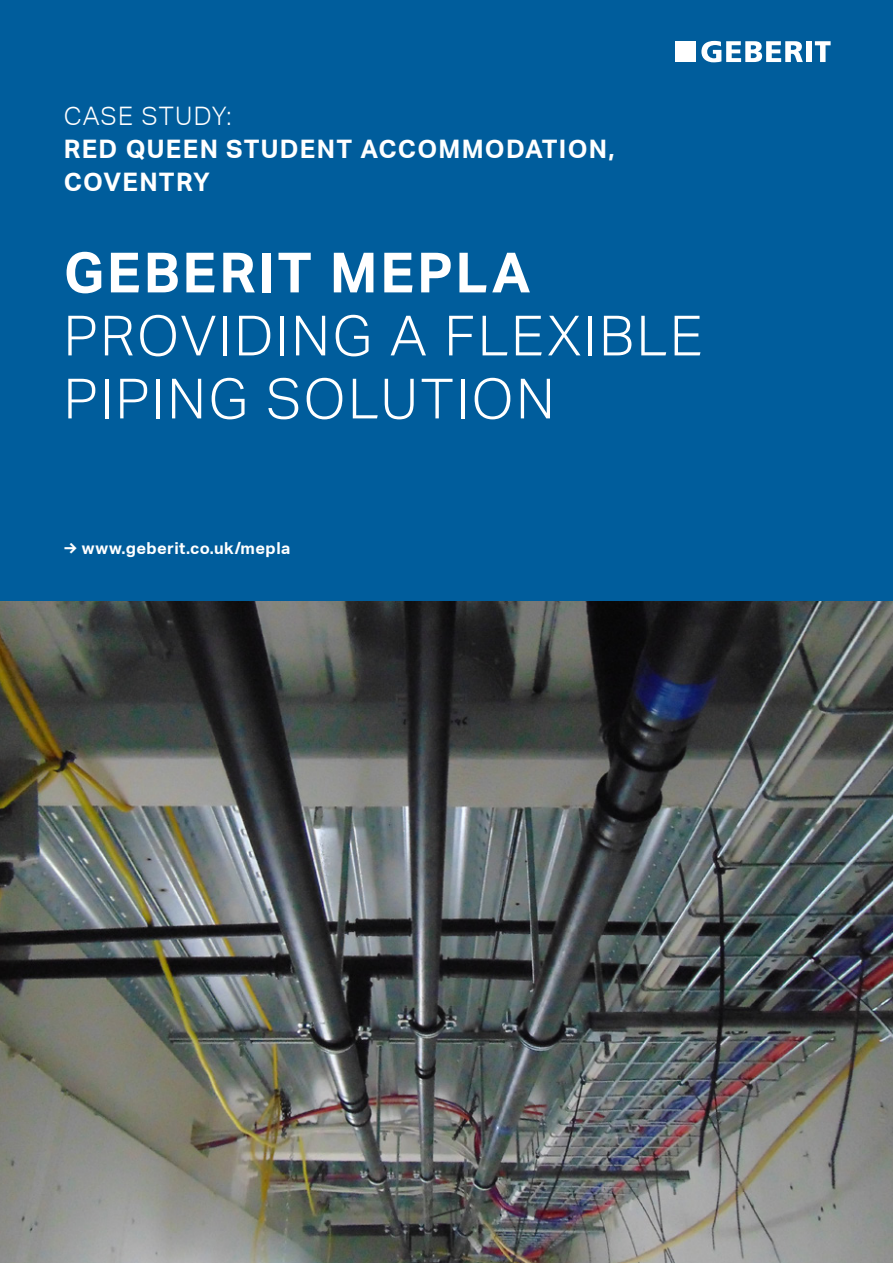
<style>
.page{position:relative;width:893px;height:1263px;background:#fff}
.page>*{position:absolute;margin:0;border:0;box-sizing:border-box;transform-origin:0 0}
.t1{font:300 55.5px/63px "Aktiv Grotesk Geberit";letter-spacing:.05em;color:#fff}
.t2{font:700 25.5px/33px "Aktiv Grotesk Geberit";letter-spacing:.05em;color:#fff}
.t3{font:700 16.5px "Aktiv Grotesk Geberit";letter-spacing:.025em;color:#fff}
.s1{font-weight:300}
.s2{font-weight:700}
</style>
<div class="page">
<div style="left:0;top:0;width:893px;height:723px;background:#005d9c"></div>
<svg style="left:701px;top:41px;width:102px;height:21px"></svg>
<div style="left:806px;top:41px;width:6px;height:21px;background:#fff"></div>
<svg style="left:815px;top:41px;width:16px;height:21px"></svg>
<div style="left:675px;top:41px;width:20px;height:21px;background:#fff"></div>
<img style="left:0;top:602px;width:893px;height:661px">
<p class="t2" style="left:64px;top:99px;width:552px"><span class="s1">CASE STUDY:<br></span>RED QUEEN STUDENT ACCOMMODATION,<br>COVENTRY</p>
<p class="t1" style="left:64px;top:242px;width:640px"><span class="s2">GEBERIT MEPLA<br></span>PROVIDING A FLEXIBLE<br>PIPING SOLUTION</p>
<p class="t3" style="left:64px;top:539px;width:228px">→ www.geberit.co.uk/mepla</p>
</div>
